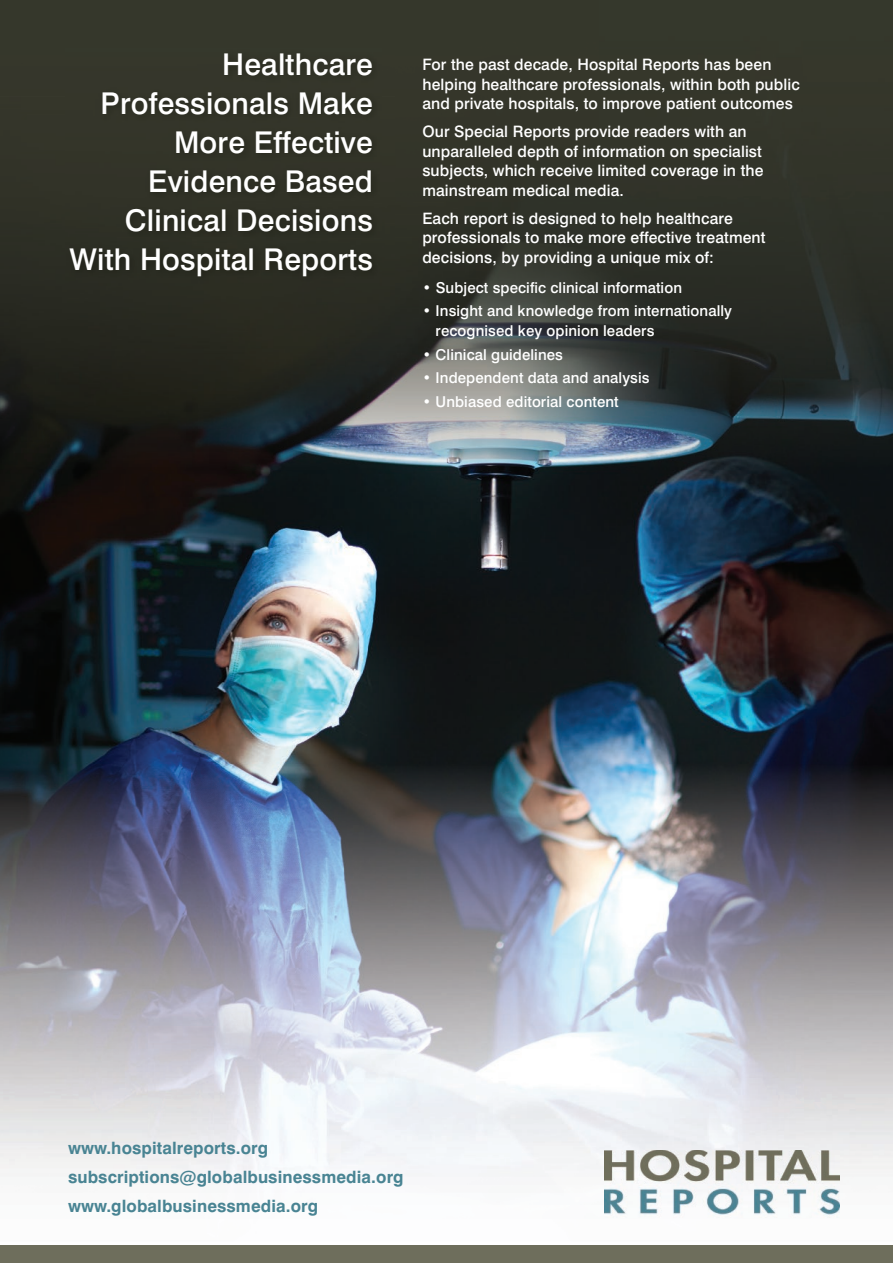
<style>
.page{position:relative;width:893px;height:1263px;background:#fff}
.page>*{position:absolute;margin:0;border:0;box-sizing:border-box;transform-origin:0 0}
.t1{font:500 30px/39px "Swiss 721 BT";letter-spacing:.005em;color:#fff;text-align:right}
.t2{font:700 17.1px/29px "Swiss 721 BT";letter-spacing:.005em;color:#498493}
.t3{font:500 15.75px/19.5px "Swiss 721 BT";letter-spacing:.005em;color:#fff}
.t4{font:500 15px/19.5px "Swiss 721 BT";letter-spacing:.005em;color:#fff}
.s1{font-weight:700}
</style>
<div class="page">
<img style="left:0;top:469px;width:893px;height:777px">
<div style="left:0;top:0;width:395px;height:97px;background:#35372b"></div>
<img style="left:395px;top:0;width:498px;height:469px">
<img style="left:0;top:97px;width:89px;height:372px">
<img style="left:345px;top:97px;width:50px;height:372px">
<img style="left:89px;top:285px;width:256px;height:184px">
<div style="left:65px;top:48px;width:316px;height:237px;background:#303126"></div>
<img style="left:605px;top:1150px;width:235px;height:67px">
<div style="left:0;top:1246px;width:893px;height:17px;background:#6e6e5c"></div>
<h1 class="t1" style="left:70px;top:45px;width:305px">Healthcare<br>Professionals Make<br>More Effective<br>Evidence Based<br>Clinical Decisions<br>With Hospital Reports</h1>
<p class="t3" style="left:422px;top:55px;width:379px">For the past decade, Hospital Reports has been helping healthcare professionals, within both public and private hospitals, to improve patient outcomes</p>
<p class="t3" style="left:422px;top:122px;width:343px">Our Special Reports provide readers with an unparalleled depth of information on specialist subjects, which receive limited coverage in the mainstream medical media.</p>
<p class="t3" style="left:422px;top:208px;width:345px">Each report is designed to help healthcare professionals to make more effective treatment decisions, by providing a unique mix of:</p>
<p class="t4" style="left:422px;top:277px;width:261px"><span class="s1">•</span> Subject specific clinical information</p>
<p class="t4" style="left:436px;top:301px;width:298px;text-indent:-13px">• Insight and knowledge from internationally recognised key opinion leaders</p>
<p class="t4" style="left:422px;top:344px;width:142px">• Clinical guidelines</p>
<p class="t4" style="left:422px;top:368px;width:229px">• Independent data and analysis</p>
<p class="t4" style="left:422px;top:392px;width:198px">• Unbiased editorial content</p>
<p class="t2" style="left:68px;top:1134px;width:337px">www.hospitalreports.org subscriptions@globalbusinessmedia.org www.globalbusinessmedia.org</p>
</div>
